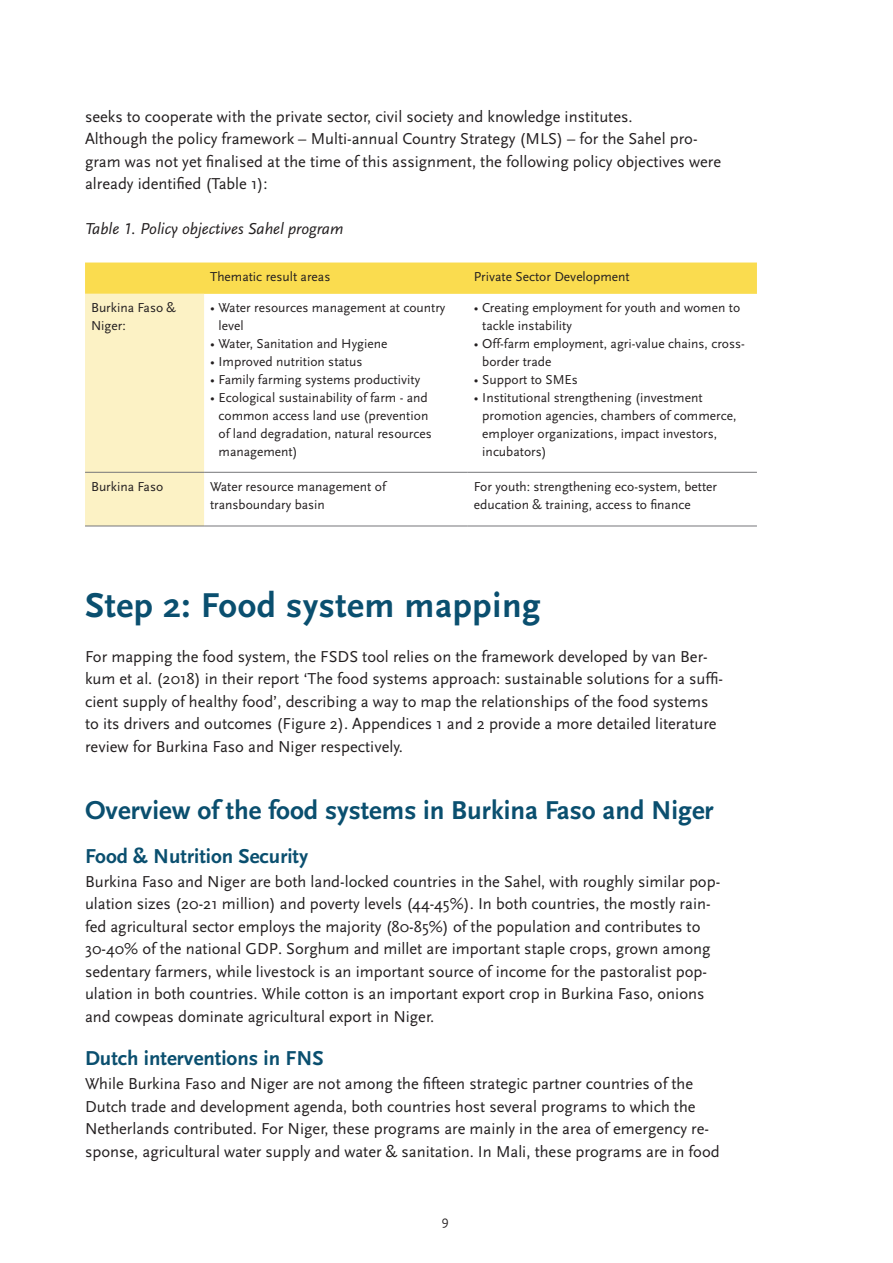
<style>
.page{position:relative;width:893px;height:1263px;background:#fff}
.page>*{position:absolute;margin:0;border:0;box-sizing:border-box;transform-origin:0 0}
.t1{font:700 36px "Scala Sans";letter-spacing:.015em;color:#0a4f6f}
.t2{font:700 27px "Scala Sans LF";color:#0a4f6f}
.t3{font:700 21px "Scala Sans";color:#0a4f6f}
.t4{font:16.5px/22.5px "Scala Sans";color:#231f20}
.t5{font:italic 16.5px "Scala Sans LF";color:#231f20}
.t6{font:13.5px/18px "Scala Sans";color:#231f20}
</style>
<div class="page">
<svg style="left:85px;top:262px;width:672px;height:264px"></svg>
<hr style="left:85px;top:472px;width:119px;height:1px;background:#757679">
<hr style="left:204px;top:472px;width:264px;height:1px;background:#757679">
<hr style="left:468px;top:472px;width:289px;height:1px;background:#757679">
<hr style="left:85px;top:526px;width:119px;height:1px;background:#757679">
<hr style="left:204px;top:526px;width:264px;height:1px;background:#757679">
<hr style="left:468px;top:526px;width:289px;height:1px;background:#757679">
<p class="t4" style="left:85px;top:105px;width:638px">seeks to cooperate with the private sector, civil society and knowledge institutes.<br>Although the policy framework – Multi-annual Country Strategy (MLS) – for the Sahel pro&shy;gram was not yet finalised at the time of this assignment, the following policy objectives were already identified (Table 1):</p>
<p class="t5" style="left:85px;top:220px;width:260px">Table 1. Policy objectives Sahel program</p>
<p class="t6" style="left:210px;top:268px;width:122px">Thematic result areas</p>
<p class="t6" style="left:474px;top:268px;width:157px">Private Sector Development</p>
<p class="t6" style="left:91px;top:299px;width:87px">Burkina Faso &amp;<br>Niger:</p>
<p class="t6" style="left:219px;top:299px;width:228px;text-indent:-9px">• Water resources management at country level</p>
<p class="t6" style="left:210px;top:335px;width:179px">• Water, Sanitation and Hygiene</p>
<p class="t6" style="left:210px;top:353px;width:154px">• Improved nutrition status</p>
<p class="t6" style="left:210px;top:371px;width:212px">• Family farming systems productivity</p>
<p class="t6" style="left:219px;top:389px;width:215px;text-indent:-9px">• Ecological sustainability of farm - and common access land use (prevention of land degradation, natural resources management)</p>
<p class="t6" style="left:482px;top:299px;width:259px;text-indent:-9px">• Creating employment for youth and women to tackle instability</p>
<p class="t6" style="left:482px;top:335px;width:264px;text-indent:-9px">• Off-farm employment, agri-value chains, cross&shy;border trade</p>
<p class="t6" style="left:474px;top:371px;width:106px">• Support to SMEs</p>
<p class="t6" style="left:482px;top:389px;width:256px;text-indent:-9px">• Institutional strengthening (investment promotion agencies, chambers of commerce, employer organizations, impact investors, incubators)</p>
<p class="t6" style="left:91px;top:478px;width:74px">Burkina Faso</p>
<p class="t6" style="left:210px;top:478px;width:177px">Water resource management of transboundary basin</p>
<p class="t6" style="left:474px;top:478px;width:245px">For youth: strengthening eco-system, better education &amp; training, access to finance</p>
<h1 class="t1" style="left:85px;top:585px;width:457px">Step 2: Food system mapping</h1>
<p class="t4" style="left:85px;top:645px;width:639px">For mapping the food system, the FSDS tool relies on the framework developed by van Ber&shy;kum et al. (2018) in their report ‘The food systems approach: sustainable solutions for a suffi&shy;cient supply of healthy food’, describing a way to map the relationships of the food systems to its drivers and outcomes (Figure 2). Appendices 1 and 2 provide a more detailed literature review for Burkina Faso and Niger respectively.</p>
<h2 class="t2" style="left:85px;top:796px;width:630px">Overview of the food systems in Burkina Faso and Niger</h2>
<p class="t3" style="left:85px;top:844px;width:225px">Food &amp; Nutrition Security</p>
<p class="t4" style="left:85px;top:870px;width:637px">Burkina Faso and Niger are both land-locked countries in the Sahel, with roughly similar pop&shy;ulation sizes (20-21 million) and poverty levels (44-45%). In both countries, the mostly rain&shy;fed agricultural sector employs the majority (80-85%) of the population and contributes to 30-40% of the national GDP. Sorghum and millet are important staple crops, grown among sedentary farmers, while livestock is an important source of income for the pastoralist pop&shy;ulation in both countries. While cotton is an important export crop in Burkina Faso, onions and cowpeas dominate agricultural export in Niger.</p>
<p class="t3" style="left:85px;top:1047px;width:240px">Dutch interventions in FNS</p>
<p class="t4" style="left:85px;top:1073px;width:636px">While Burkina Faso and Niger are not among the fifteen strategic partner countries of the Dutch trade and development agenda, both countries host several programs to which the Netherlands contributed. For Niger, these programs are mainly in the area of emergency re&shy;sponse, agricultural water supply and water &amp; sanitation. In Mali, these programs are in food</p>
<p class="t6" style="left:441px;top:1212px;width:9px">9</p>
</div>
